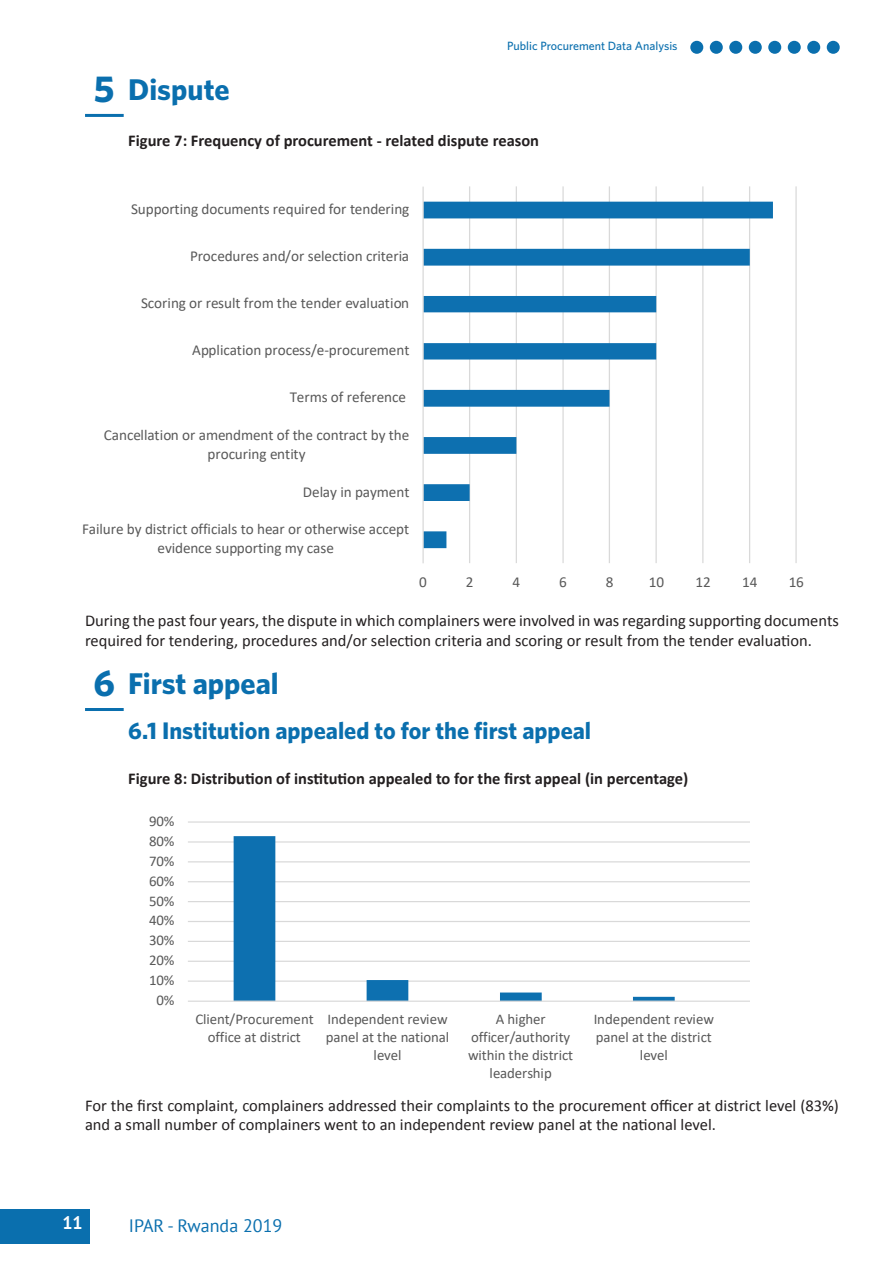
<style>
.page{position:relative;width:893px;height:1263px;background:#fff}
.page>*{position:absolute;margin:0;border:0;box-sizing:border-box;transform-origin:0 0}
.t1{font:700 37.5px "Whitney";color:#0a6fae}
.t2{font:700 30px "Whitney";color:#0a6fae}
.t3{font:700 24px "Whitney";color:#0a6fae}
.t4{font:18px "PT Sans";color:#0a6fae}
.t5{font:700 18px "PT Sans";color:#fff}
.t6{font:16.5px/19.8px "Calibri";color:#231f20}
.t7{font:700 16.5px "Calibri";color:#231f20}
.t8{font:15.15px/18.5px "Calibri";color:#595959;text-align:center}
.t9{font:14.85px/18px "Calibri";color:#595959;text-align:center}
.t10{font:500 12px "Whitney";color:#0a6fae}
</style>
<div class="page">
<div style="left:1px;top:1209px;width:89px;height:34px;background:#0a6fae"></div>
<div style="left:690px;top:41px;width:13px;height:13px;background:#0a6fae;border-radius:50%"></div>
<div style="left:710px;top:41px;width:13px;height:13px;background:#0a6fae;border-radius:50%"></div>
<div style="left:729px;top:41px;width:13px;height:13px;background:#0a6fae;border-radius:50%"></div>
<div style="left:749px;top:41px;width:13px;height:13px;background:#0a6fae;border-radius:50%"></div>
<div style="left:768px;top:41px;width:13px;height:13px;background:#0a6fae;border-radius:50%"></div>
<div style="left:788px;top:41px;width:13px;height:13px;background:#0a6fae;border-radius:50%"></div>
<div style="left:807px;top:41px;width:13px;height:13px;background:#0a6fae;border-radius:50%"></div>
<div style="left:827px;top:41px;width:13px;height:13px;background:#0a6fae;border-radius:50%"></div>
<hr style="left:85px;top:114px;width:39px;height:3px;background:#0a6fae">
<hr style="left:85px;top:708px;width:39px;height:3px;background:#0a6fae">
<svg style="left:422px;top:186px;width:375px;height:377px"></svg>
<svg style="left:188px;top:821px;width:561px;height:181px"></svg>
<p class="t1" style="left:94px;top:64px;width:22px">5</p>
<p class="t2" style="left:128px;top:69px;width:103px">Dispute</p>
<p class="t10" style="left:507px;top:38px;width:172px">Public Procurement Data Analysis</p>
<p class="t7" style="left:128px;top:129px;width:412px">Figure 7: Frequency of procurement - related dispute reason</p>
<p class="t8" style="left:131px;top:199px;width:280px">Supporting documents required for tendering</p>
<p class="t8" style="left:190px;top:246px;width:221px">Procedures and/or selection criteria</p>
<p class="t8" style="left:141px;top:293px;width:270px">Scoring or result from the tender evaluation</p>
<p class="t8" style="left:192px;top:340px;width:219px">Application process/e-procurement</p>
<p class="t8" style="left:290px;top:388px;width:118px">Terms of reference</p>
<p class="t8" style="left:104px;top:425px;width:307px">Cancellation or amendment of the contract by the procuring entity</p>
<p class="t8" style="left:303px;top:482px;width:108px">Delay in payment</p>
<p class="t8" style="left:82px;top:520px;width:329px">Failure by district officials to hear or otherwise accept evidence supporting my case</p>
<p class="t8" style="left:419px;top:573px;width:9px">0</p>
<p class="t8" style="left:466px;top:573px;width:9px">2</p>
<p class="t8" style="left:513px;top:573px;width:9px">4</p>
<p class="t8" style="left:559px;top:573px;width:9px">6</p>
<p class="t8" style="left:606px;top:573px;width:9px">8</p>
<p class="t8" style="left:649px;top:573px;width:17px">10</p>
<p class="t8" style="left:695px;top:573px;width:17px">12</p>
<p class="t8" style="left:742px;top:573px;width:17px">14</p>
<p class="t8" style="left:789px;top:573px;width:17px">16</p>
<p class="t6" style="left:85px;top:610px;width:755px">During the past four years, the dispute in which complainers were involved in was regarding supporting documents required for tendering, procedures and/or selection criteria and scoring or result from the tender evaluation.</p>
<p class="t1" style="left:94px;top:658px;width:23px">6</p>
<p class="t2" style="left:128px;top:663px;width:152px">First appeal</p>
<p class="t3" style="left:128px;top:715px;width:464px">6.1 Institution appealed to for the first appeal</p>
<p class="t7" style="left:128px;top:766px;width:561px">Figure 8: Distribution of institution appealed to for the first appeal (in percentage)</p>
<p class="t9" style="left:149px;top:812px;width:27px">90%</p>
<p class="t9" style="left:149px;top:831px;width:27px">80%</p>
<p class="t9" style="left:149px;top:851px;width:27px">70%</p>
<p class="t9" style="left:149px;top:871px;width:27px">60%</p>
<p class="t9" style="left:149px;top:891px;width:27px">50%</p>
<p class="t9" style="left:149px;top:911px;width:27px">40%</p>
<p class="t9" style="left:149px;top:931px;width:27px">30%</p>
<p class="t9" style="left:149px;top:951px;width:27px">20%</p>
<p class="t9" style="left:149px;top:971px;width:27px">10%</p>
<p class="t9" style="left:156px;top:991px;width:20px">0%</p>
<p class="t9" style="left:195px;top:1010px;width:120px">Client/Procurement office at district</p>
<p class="t9" style="left:326px;top:1010px;width:125px">Independent review panel at the national level</p>
<p class="t9" style="left:468px;top:1010px;width:107px">A higher officer/authority within the district leadership</p>
<p class="t9" style="left:594px;top:1010px;width:122px">Independent review panel at the district level</p>
<p class="t6" style="left:85px;top:1094px;width:755px">For the first complaint, complainers addressed their complaints to the procurement officer at district level (83%) and a small number of complainers went to an independent review panel at the national level.</p>
<p class="t5" style="left:62px;top:1210px;width:22px">11</p>
<p class="t4" style="left:129px;top:1214px;width:155px">IPAR - Rwanda 2019</p>
</div>
